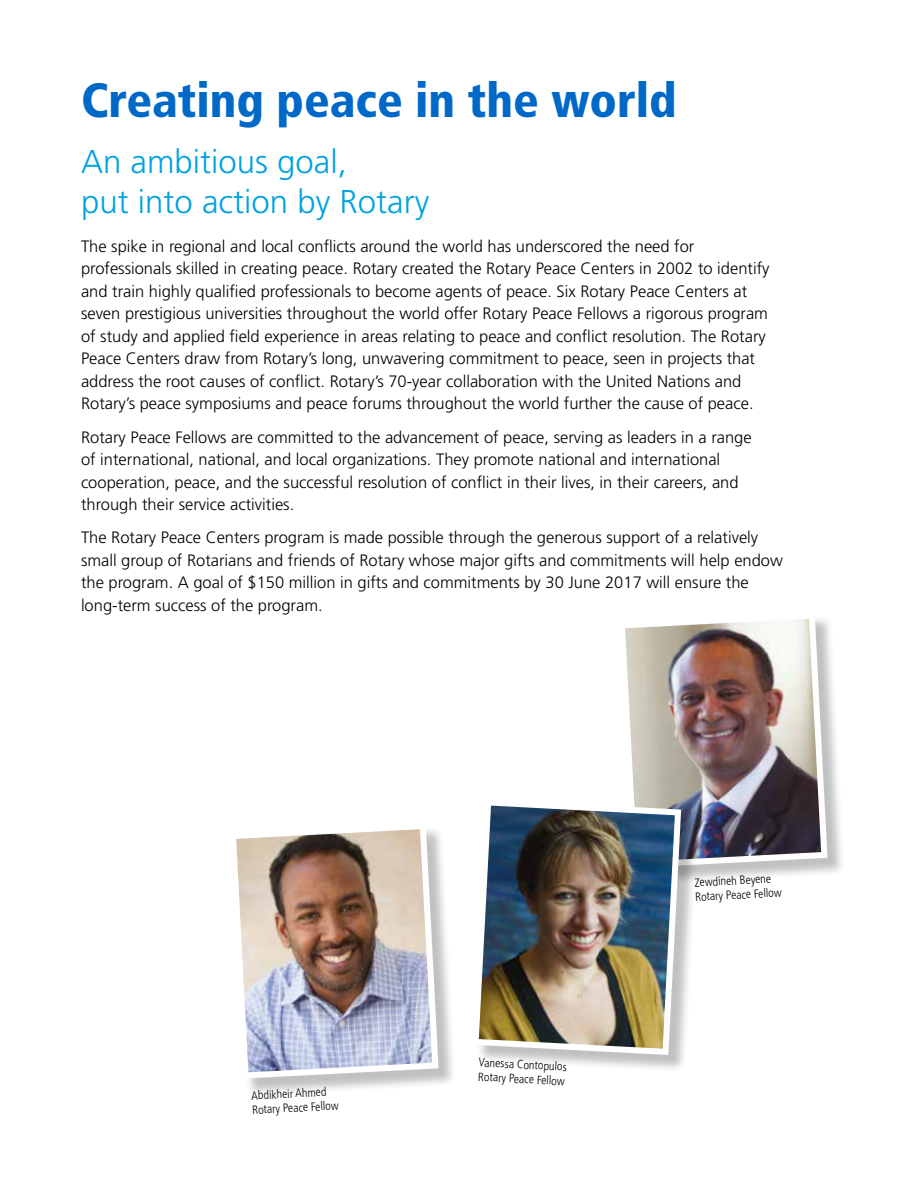
<style>
.page{position:relative;width:918px;height:1188px;background:#fff}
.page>*{position:absolute;margin:0;border:0;box-sizing:border-box;transform-origin:0 0}
.t1{font:900 condensed 48px "Frutiger LT Std";color:#0069c8}
.t2{font:300 33px/40.5px "Frutiger LT Std";color:#00a2e0}
.t3{font:300 16.5px/22.5px "Frutiger LT Std";color:#000}
.t4{font:300 condensed 12px/14.4px "Frutiger LT Std";color:#000}
</style>
<div class="page">
<div style="left:622px;top:615px;width:224px;height:271px;background:#000;opacity:.25"></div>
<img style="left:622px;top:615px;width:209px;height:256px">
<div style="left:233px;top:826px;width:224px;height:271px;background:#000;opacity:.25"></div>
<img style="left:233px;top:826px;width:209px;height:256px">
<div style="left:475px;top:802px;width:224px;height:271px;background:#000;opacity:.25"></div>
<img style="left:475px;top:796px;width:209px;height:262px">
<h1 class="t1" style="left:81px;top:71px;width:597px">Creating peace in the world</h1>
<h2 class="t2" style="left:81px;top:141px;width:350px">An ambitious goal,<br>put into action by Rotary</h2>
<p class="t3" style="left:81px;top:235px;width:690px">The spike in regional and local conflicts around the world has underscored the need for professionals skilled in creating peace. Rotary created the Rotary Peace Centers in 2002 to identify and train highly qualified professionals to become agents of peace. Six Rotary Peace Centers at seven prestigious universities throughout the world offer Rotary Peace Fellows a rigorous program of study and applied field experience in areas relating to peace and conflict resolution. The Rotary Peace Centers draw from Rotary’s long, unwavering commitment to peace, seen in projects that address the root causes of conflict. Rotary’s 70-year collaboration with the United Nations and Rotary’s peace symposiums and peace forums throughout the world further the cause of peace.</p>
<p class="t3" style="left:81px;top:426px;width:672px">Rotary Peace Fellows are committed to the advancement of peace, serving as leaders in a range of international, national, and local organizations. They promote national and international cooperation, peace, and the successful resolution of conflict in their lives, in their careers, and through their service activities.</p>
<p class="t3" style="left:81px;top:527px;width:703px">The Rotary Peace Centers program is made possible through the generous support of a relatively small group of Rotarians and friends of Rotary whose major gifts and commitments will help endow the program. A goal of $150 million in gifts and commitments by 30 June 2017 will ensure the long-term success of the program.</p>
<p class="t4" style="left:251px;top:1089px;width:88px;rotate:-3deg">Abdikheir Ahmed<br>Rotary Peace Fellow</p>
<p class="t4" style="left:479px;top:1055px;width:90px;rotate:3deg">Vanessa Contopulos<br>Rotary Peace Fellow</p>
<p class="t4" style="left:694px;top:875px;width:88px;rotate:-3deg">Zewdineh Beyene<br>Rotary Peace Fellow</p>
</div>
